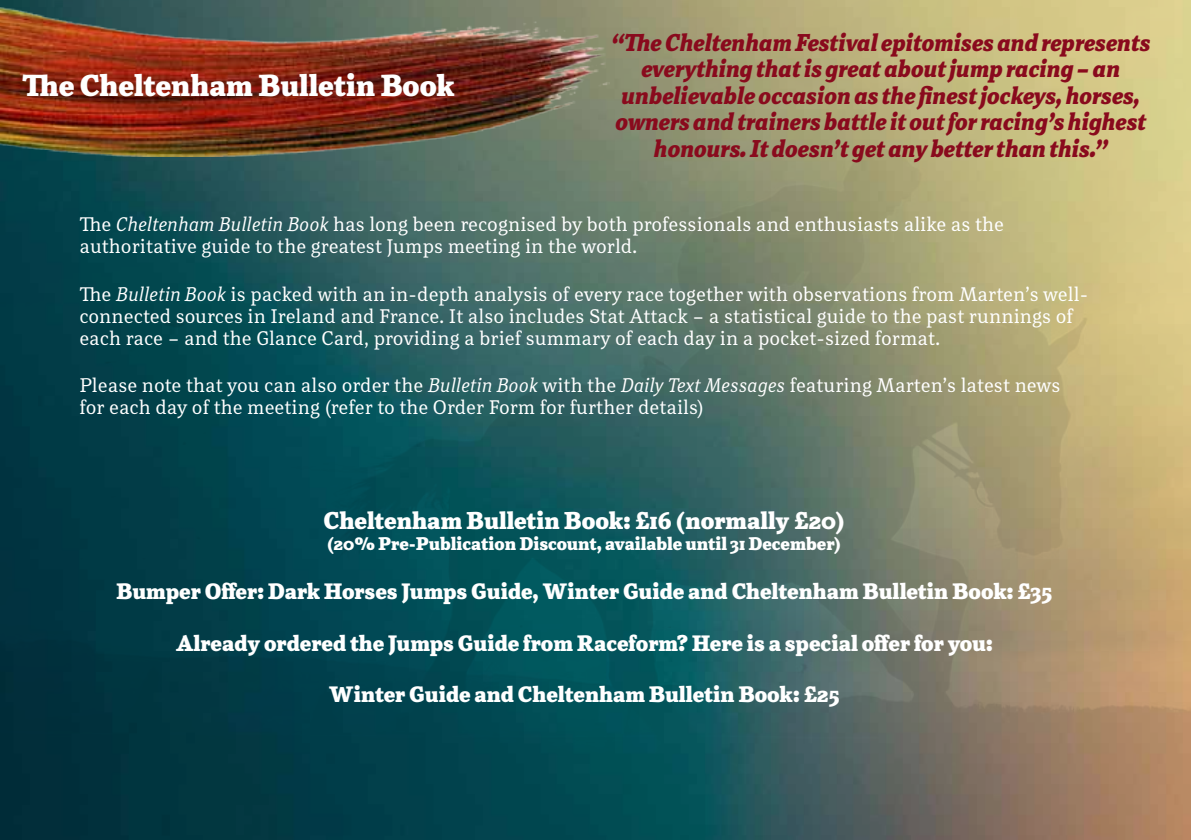
<style>
.page{position:relative;width:1191px;height:840px;background:#fff}
.page>*{position:absolute;margin:0;border:0;box-sizing:border-box;transform-origin:0 0}
.t1{font:900 30px "Rail";color:#fff}
.t2{font:italic 900 24px/26.4px "Rail";letter-spacing:-.01em;color:#890a1d;text-align:center}
.t3{font:900 24px "Rail";color:#fff}
.t4{font:900 22px "Rail";color:#fff}
.t5{font:20px/22px "Rail";color:#fff}
.t6{font:900 18px "Rail";color:#fff}
.s1{font-style:italic}
</style>
<div class="page">
<img style="left:0;top:0;width:1191px;height:839px">
<img style="left:0;top:0;width:609px;height:156px">
<h1 class="t1" style="left:23px;top:65px;width:434px">The Cheltenham Bulletin Book</h1>
<p class="t2" style="left:611px;top:30px;width:541px">“The Cheltenham Festival epitomises and represents everything that is great about jump racing – an unbelievable occasion as the finest jockeys, horses, owners and trainers battle it out for racing’s highest honours. It doesn’t get any better than this.”</p>
<p class="t5" style="left:79px;top:213px;width:926px">The <span class="s1">Cheltenham Bulletin Book</span> has long been recognised by both professionals and enthusiasts alike as the authoritative guide to the greatest Jumps meeting in the world.</p>
<p class="t5" style="left:79px;top:282px;width:1010px">The <span class="s1">Bulletin Book</span> is packed with an in-depth analysis of every race together with observations from Marten’s well&shy;connected sources in Ireland and France. It also includes Stat Attack – a statistical guide to the past runnings of each race – and the Glance Card, providing a brief summary of each day in a pocket-sized format.</p>
<p class="t5" style="left:79px;top:374px;width:982px">Please note that you can also order the <span class="s1">Bulletin Book</span> with the <span class="s1">Daily Text Messages</span> featuring Marten’s latest news for each day of the meeting (refer to the Order Form for further details)</p>
<p class="t3" style="left:323px;top:503px;width:523px">Cheltenham Bulletin Book: £16 (normally £20)</p>
<p class="t6" style="left:327px;top:531px;width:515px">(20% Pre-Publication Discount, available until 31 December)</p>
<p class="t4" style="left:116px;top:575px;width:938px">Bumper Offer: Dark Horses Jumps Guide, Winter Guide and Cheltenham Bulletin Book: £35</p>
<p class="t4" style="left:176px;top:627px;width:818px">Already ordered the Jumps Guide from Raceform? Here is a special offer for you:</p>
<p class="t4" style="left:329px;top:679px;width:512px">Winter Guide and Cheltenham Bulletin Book: £25</p>
</div>
